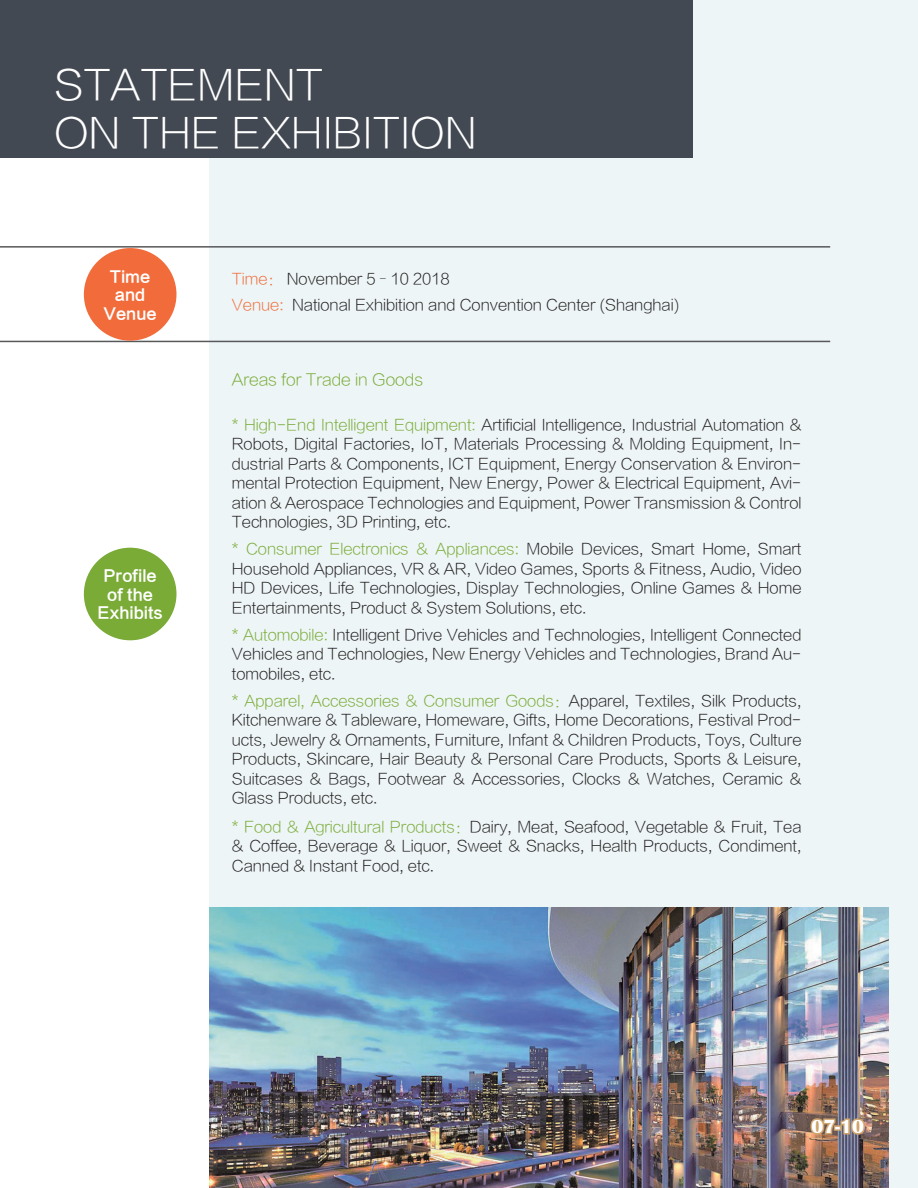
<style>
.page{position:relative;width:918px;height:1188px;background:#fff}
.page>*{position:absolute;margin:0;border:0;box-sizing:border-box;transform-origin:0 0}
.英文大标题{font:40.5px "FZLTXHK GBK1 0";color:#fff}
.t1{font:700 19.5px "Britannic";color:#fff}
.t2{font:15.75px "FZLTXHK GBK1 0";color:#79ab36}
.金色中文标题{font:15.45px/18.6px "FZLTZHK GBK1 0";color:#fff;text-align:center}
.t3{font:15px/19.5px "FZLTXHK GBK1 0";color:#231f20;text-align:justify}
.s1{color:#f26c3b}
.s2{color:#79ab36}
</style>
<div class="page">
<div style="left:209px;top:0;width:709px;height:1188px;background:#edf5f6"></div>
<div style="left:0;top:0;width:692px;height:158px;background:#434953"></div>
<hr style="left:0;top:246px;width:830px;height:2px;background:#57585a">
<hr style="left:0;top:341px;width:830px;height:1px;background:#57585a">
<div style="left:84px;top:248px;width:92px;height:93px;background:#f26c3b;border-radius:50%"></div>
<div style="left:84px;top:548px;width:92px;height:92px;background:#79ab36;border-radius:50%"></div>
<img style="left:209px;top:907px;width:680px;height:281px">
<svg style="left:809px;top:1116px;width:57px;height:20px"></svg>
<p class="英文大标题" style="left:54px;top:62px;width:271px">STATEMENT</p>
<p class="英文大标题" style="left:54px;top:111px;width:424px">ON THE EXHIBITION</p>
<p class="金色中文标题" style="left:103px;top:267px;width:55px">Time and<br>Venue</p>
<p class="金色中文标题" style="left:97px;top:567px;width:67px">Profile of the<br>Exhibits</p>
<p class="t3" style="left:232px;top:270px;width:219px"><span class="s1">Time：</span> November 5–10 2018</p>
<p class="t3" style="left:232px;top:295px;width:449px"><span class="s1">Venue:</span> National Exhibition and Convention Center (Shanghai)</p>
<p class="t2" style="left:232px;top:371px;width:193px">Areas for Trade in Goods</p>
<p class="t3" style="left:232px;top:415px;width:571px"><span class="s2">* High-End Intelligent Equipment:</span> Artificial Intelligence, Industrial Automation &amp; Robots, Digital Factories, IoT, Materials Processing &amp; Molding Equipment, In&shy;dustrial Parts &amp; Components, ICT Equipment, Energy Conservation &amp; Environ&shy;mental Protection Equipment, New Energy, Power &amp; Electrical Equipment, Avi&shy;ation &amp; Aerospace Technologies and Equipment, Power Transmission &amp; Control Technologies, 3D Printing, etc.</p>
<p class="t3" style="left:232px;top:540px;width:571px"><span class="s2">* Consumer Electronics &amp; Appliances:</span> Mobile Devices, Smart Home, Smart Household Appliances, VR &amp; AR, Video Games, Sports &amp; Fitness, Audio, Video HD Devices, Life Technologies, Display Technologies, Online Games &amp; Home Entertainments, Product &amp; System Solutions, etc.</p>
<p class="t3" style="left:232px;top:625px;width:571px"><span class="s2">* Automobile:</span> Intelligent Drive Vehicles and Technologies, Intelligent Connected Vehicles and Technologies, New Energy Vehicles and Technologies, Brand Au&shy;tomobiles, etc.</p>
<p class="t3" style="left:232px;top:691px;width:571px"><span class="s2">* Apparel, Accessories &amp; Consumer Goods：</span>Apparel, Textiles, Silk Products, Kitchenware &amp; Tableware, Homeware, Gifts, Home Decorations, Festival Prod&shy;ucts, Jewelry &amp; Ornaments, Furniture, Infant &amp; Children Products, Toys, Culture Products, Skincare, Hair Beauty &amp; Personal Care Products, Sports &amp; Leisure, Suitcases &amp; Bags, Footwear &amp; Accessories, Clocks &amp; Watches, Ceramic &amp; Glass Products, etc.</p>
<p class="t3" style="left:232px;top:817px;width:571px"><span class="s2">* Food &amp; Agricultural Products：</span>Dairy, Meat, Seafood, Vegetable &amp; Fruit, Tea &amp; Coffee, Beverage &amp; Liquor, Sweet &amp; Snacks, Health Products, Condiment, Canned &amp; Instant Food, etc.</p>
<p class="t1" style="left:811px;top:1116px;width:54px">07-10</p>
</div>
